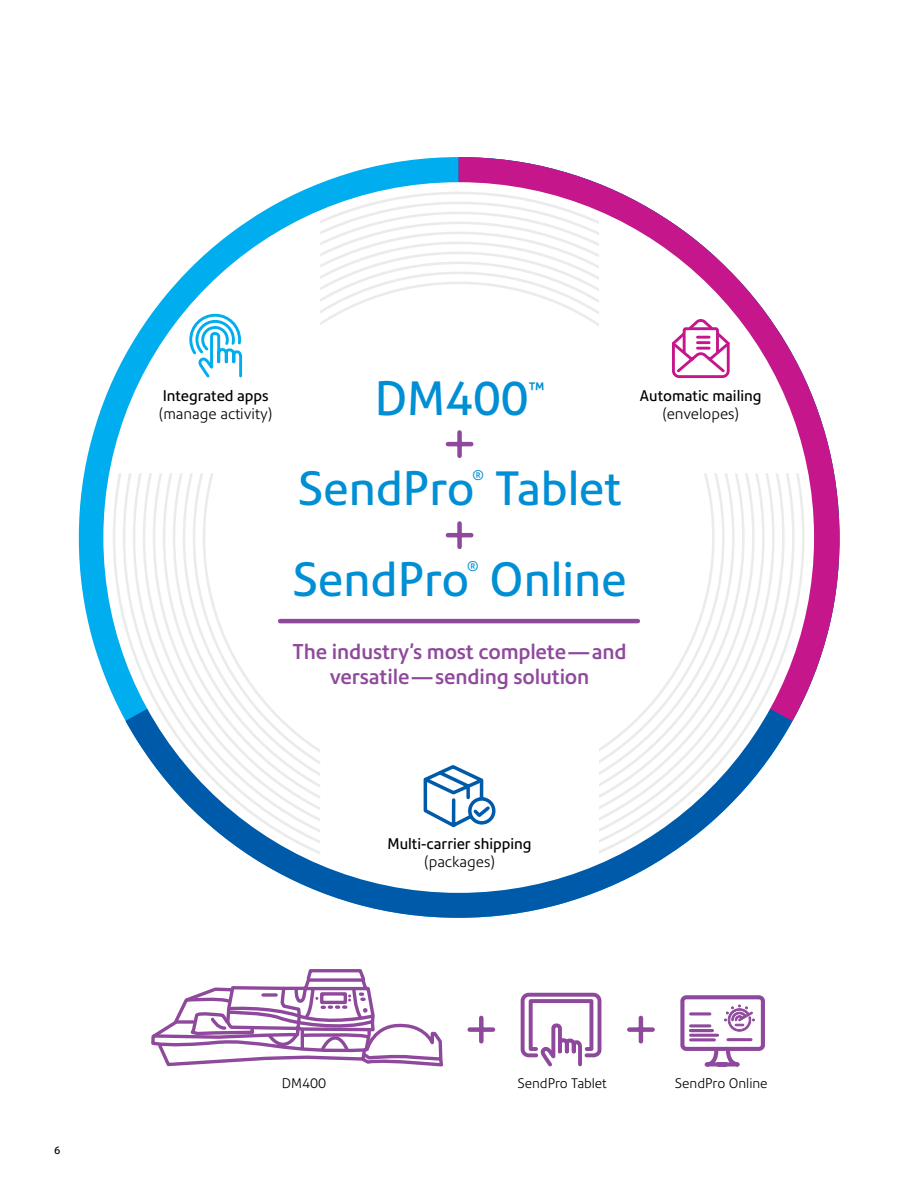
<style>
.page{position:relative;width:918px;height:1188px;background:#fff}
.page>*{position:absolute;margin:0;border:0;box-sizing:border-box;transform-origin:0 0}
.t1{font:1067.1px "Chartwell Pies";color:#00adef}
.t2{font:46.8px "Precision Sans";color:#008fd4}
.t3{font:500 20.85px/25px "Precision Sans";letter-spacing:-.005em;color:#8f499c;text-align:center}
.t4{font:19.2px "Precision Sans";color:#008fd4}
.t5{font:15px "Precision Sans";color:#000}
.t6{font:300 15px "Precision Sans";color:#000}
.t7{font:13.65px "Precision Sans";color:#008fd4}
.t8{font:300 13.5px "Precision Sans";color:#000}
.t9{font:10.5px "Precision Sans";color:#000}
.s1{color:#005aaa}
.s2{color:#c5168c}
.s3{color:#fff}
</style>
<div class="page">
<svg style="left:113px;top:192px;width:692px;height:662px"></svg>
<svg style="left:113px;top:213px;width:207px;height:260px"></svg>
<svg style="left:599px;top:215px;width:205px;height:258px"></svg>
<div style="left:249px;top:328px;width:419px;height:419px;background:#fff;border-radius:50%"></div>
<svg style="left:320px;top:717px;width:279px;height:137px"></svg>
<svg style="left:445px;top:430px;width:29px;height:28px"></svg>
<svg style="left:627px;top:1015px;width:28px;height:29px"></svg>
<svg style="left:467px;top:1015px;width:29px;height:29px"></svg>
<svg style="left:445px;top:521px;width:29px;height:28px"></svg>
<hr style="left:280px;top:619px;width:358px;height:4px;background:#8f499c">
<svg style="left:669px;top:316px;width:63px;height:64px"></svg>
<svg style="left:421px;top:763px;width:76px;height:68px"></svg>
<svg style="left:188px;top:312px;width:56px;height:67px"></svg>
<svg style="left:520px;top:992px;width:82px;height:75px"></svg>
<svg style="left:704px;top:1051px;width:36px;height:16px"></svg>
<hr style="left:728px;top:1038px;width:23px;height:3px;background:#8f499c">
<hr style="left:691px;top:1024px;width:19px;height:3px;background:#8f499c">
<hr style="left:691px;top:1034px;width:27px;height:3px;background:#8f499c">
<hr style="left:691px;top:1038px;width:23px;height:3px;background:#8f499c">
<svg style="left:724px;top:1004px;width:31px;height:28px"></svg>
<hr style="left:691px;top:1029px;width:21px;height:3px;background:#8f499c">
<hr style="left:691px;top:1012px;width:19px;height:3px;background:#8f499c">
<div style="left:680px;top:995px;width:85px;height:56px;border:4px solid #8f499c;border-radius:4px"></div>
<svg style="left:151px;top:969px;width:293px;height:98px"></svg>
<h1 class="t1" style="left:25px;top:-117px;width:1558px">100<span class="s1">67</span><span class="s2">33</span><span class="s3">I</span></h1>
<h2 class="t2" style="left:375px;top:370px;width:156px">DM400</h2>
<p class="t4" style="left:529px;top:378px;width:17px">™</p>
<p class="t5" style="left:163px;top:386px;width:108px">Integrated apps</p>
<p class="t6" style="left:159px;top:404px;width:114px">(manage activity)</p>
<p class="t5" style="left:640px;top:386px;width:123px">Automatic mailing</p>
<p class="t6" style="left:663px;top:404px;width:78px">(envelopes)</p>
<p class="t7" style="left:472px;top:467px;width:13px">®</p>
<h2 class="t2" style="left:298px;top:461px;width:325px">SendPro Tablet</h2>
<p class="t7" style="left:467px;top:558px;width:13px">®</p>
<h2 class="t2" style="left:292px;top:552px;width:336px">SendPro Online</h2>
<p class="t3" style="left:293px;top:639px;width:336px">The industry’s most complete—and versatile—sending solution</p>
<p class="t5" style="left:388px;top:835px;width:146px">Multi-carrier shipping</p>
<p class="t6" style="left:424px;top:853px;width:72px">(packages)</p>
<p class="t9" style="left:54px;top:1144px;width:8px">6</p>
<p class="t8" style="left:282px;top:1075px;width:46px">DM400</p>
<p class="t8" style="left:517px;top:1075px;width:91px">SendPro Tablet</p>
<p class="t8" style="left:675px;top:1075px;width:94px">SendPro Online</p>
</div>
